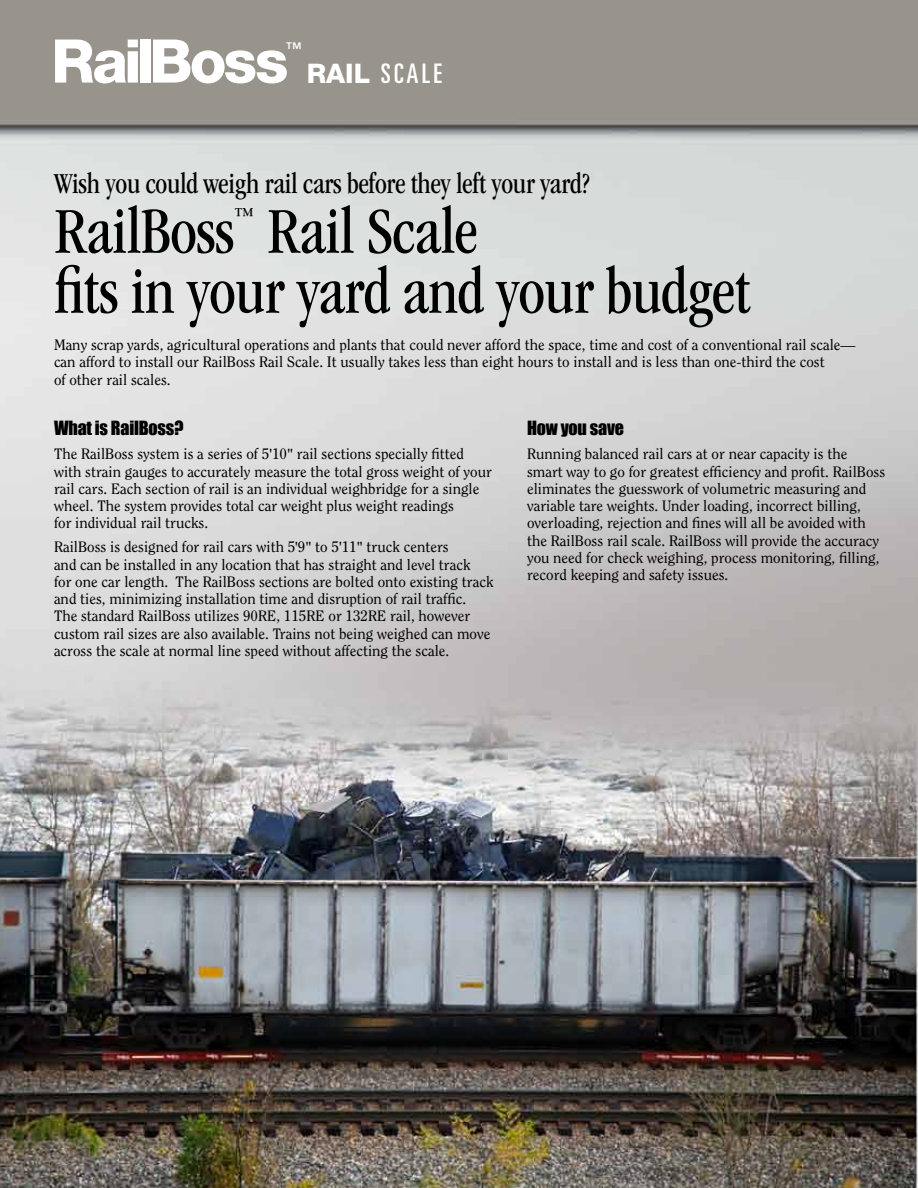
<style>
.page{position:relative;width:918px;height:1188px;background:#fff}
.page>*{position:absolute;margin:0;border:0;box-sizing:border-box;transform-origin:0 0}
.t1{font:condensed 67.5px/60px "ITC Garamond Std";letter-spacing:-.01em;color:#000;scale:.95 1}
.t2{font:800 60.3px "Helvetica Neue LT Std";letter-spacing:-.05em;color:#fff}
.t3{font:condensed 30px "ITC Garamond Std";letter-spacing:-.01em;color:#000;scale:.95 1}
.t4{font:ultra-condensed 27px "Univers LT Std";letter-spacing:.12em;color:#fff}
.t5{font:condensed 22.35px "ITC Garamond Std";color:#000;scale:.95 1}
.t6{font:18px "Impact";letter-spacing:-.01em;color:#000}
.t7{font:500 16.35px "Helvetica Neue LT Std";color:#fff}
.t8{font:15px/17.2px "Clearface Std";color:#000}
.s1{font-family:"Helvetica Neue LT Std";font-weight:800;font-stretch:normal}
.s2{font-family:"Times New Roman"}
</style>
<div class="page">
<img style="left:0;top:0;width:918px;height:1188px">
<h2 class="t2" style="left:51px;top:25px;width:239px">RailBoss</h2>
<p class="t7" style="left:285px;top:38px;width:18px">™</p>
<h3 class="t4" style="left:307px;top:58px;width:137px"><span class="s1">RAIL</span> SCALE</h3>
<h3 class="t3" style="left:54px;top:166px;width:566px">Wish you could weigh rail cars before they left your yard?</h3>
<h1 class="t1" style="left:54px;top:202px;width:191px">RailBoss</h1>
<h3 class="t5" style="left:234px;top:203px;width:24px">™</h3>
<h1 class="t1" style="left:54px;top:202px;width:735px;text-indent:213px">Rail Scale<br>fits in your yard and your budget</h1>
<p class="t8" style="left:54px;top:336px;width:803px">Many scrap yards, agricultural operations and plants that could never afford the space, time and cost of a conventional rail scale— can afford to install our RailBoss Rail Scale. It usually takes less than eight hours to install and is less than one-third the cost<br>of other rail scales.</p>
<p class="t6" style="left:54px;top:414px;width:131px">What is RailBoss?</p>
<p class="t8" style="left:54px;top:446px;width:439px">The RailBoss system is a series of 5<span class="s2">'</span>10<span class="s2">"</span> rail sections specially fitted with strain gauges to accurately measure the total gross weight of your rail cars. Each section of rail is an individual weighbridge for a single wheel. The system provides total car weight plus weight readings<br>for individual rail trucks.</p>
<p class="t8" style="left:54px;top:539px;width:441px">RailBoss is designed for rail cars with 5<span class="s2">'</span>9<span class="s2">"</span> to 5<span class="s2">'</span>11<span class="s2">"</span> truck centers<br>and can be installed in any location that has straight and level track<br>for one car length. The RailBoss sections are bolted onto existing track and ties, minimizing installation time and disruption of rail traffic.<br>The standard RailBoss utilizes 90RE, 115RE or 132RE rail, however custom rail sizes are also available. Trains not being weighed can move across the scale at normal line speed without affecting the scale.</p>
<p class="t6" style="left:527px;top:414px;width:98px">How you save</p>
<p class="t8" style="left:527px;top:446px;width:360px">Running balanced rail cars at or near capacity is the smart way to go for greatest efficiency and profit. RailBoss eliminates the guesswork of volumetric measuring and variable tare weights. Under loading, incorrect billing, overloading, rejection and fines will all be avoided with the RailBoss rail scale. RailBoss will provide the accuracy you need for check weighing, process monitoring, filling, record keeping and safety issues.</p>
</div>
